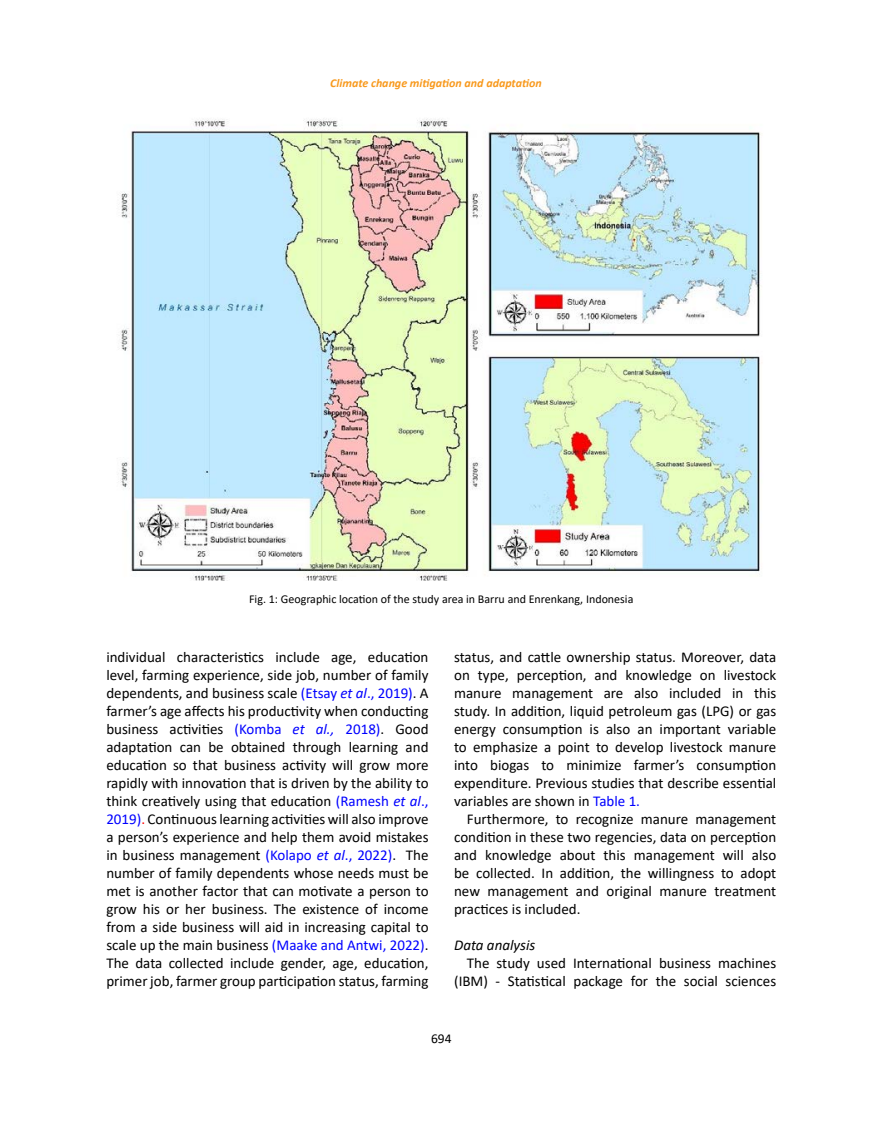
<style>
.page{position:relative;width:872px;height:1127px;background:#fff}
.page>*{position:absolute;margin:0;border:0;box-sizing:border-box;transform-origin:0 0}
.t1{font:15px/18px "Calibri";color:#000;text-align:justify}
.t2{font:italic 15px "Calibri";color:#000}
.t3{font:13.5px "Calibri";color:#000}
.t4{font:12px "Calibri";color:#000}
.t5{font:italic 700 12px "Calibri";color:#f8991d}
.s1{color:#00f}
.s2{font-style:italic;color:#00f}
.s3{color:#f00}
</style>
<div class="page">
<img style="left:120px;top:118px;width:642px;height:462px">
<p class="t5" style="left:330px;top:75px;width:213px">Climate change mitigation and adaptation</p>
<p class="t4" style="left:249px;top:591px;width:386px">Fig. 1: Geographic location of the study area in Barru and Enrenkang, Indonesia</p>
<p class="t1" style="left:106px;top:647px;width:324px">individual characteristics include age, education level, farming experience, side job, number of family dependents, and business scale <span class="s1">(Etsay</span> <span class="s2">et al</span><span class="s1">., 2019)</span>. A farmer’s age affects his productivity when conducting business activities <span class="s1">(Komba</span> <span class="s2">et al.,</span> <span class="s1">2018)</span>. Good adaptation can be obtained through learning and education so that business activity will grow more rapidly with innovation that is driven by the ability to think creatively using that education <span class="s1">(Ramesh</span> <span class="s2">et al</span><span class="s1">., 2019)</span><span class="s3">.</span> Continuous learning activities will also improve a person’s experience and help them avoid mistakes in business management <span class="s1">(Kolapo</span> <span class="s2">et al</span><span class="s1">., 2022)</span>. The number of family dependents whose needs must be met is another factor that can motivate a person to grow his or her business. The existence of income from a side business will aid in increasing capital to scale up the main business <span class="s1">(Maake and Antwi, 2022)</span>.<br>The data collected include gender, age, education, primer job, farmer group participation status, farming</p>
<p class="t1" style="left:454px;top:647px;width:324px">status, and cattle ownership status. Moreover, data on type, perception, and knowledge on livestock manure management are also included in this study. In addition, liquid petroleum gas (LPG) or gas energy consumption is also an important variable to emphasize a point to develop livestock manure into biogas to minimize farmer’s consumption expenditure. Previous studies that describe essential variables are shown in <span class="s1">Table 1.</span></p>
<p class="t1" style="left:454px;top:809px;width:324px;text-indent:13px">Furthermore, to recognize manure management condition in these two regencies, data on perception and knowledge about this management will also be collected. In addition, the willingness to adopt new management and original manure treatment practices is included.</p>
<p class="t2" style="left:454px;top:934px;width:83px">Data analysis</p>
<p class="t1" style="left:454px;top:953px;width:324px;text-align:right">The study used International business machines (IBM) - Statistical package for the social sciences</p>
<p class="t3" style="left:431px;top:1029px;width:22px">694</p>
</div>
